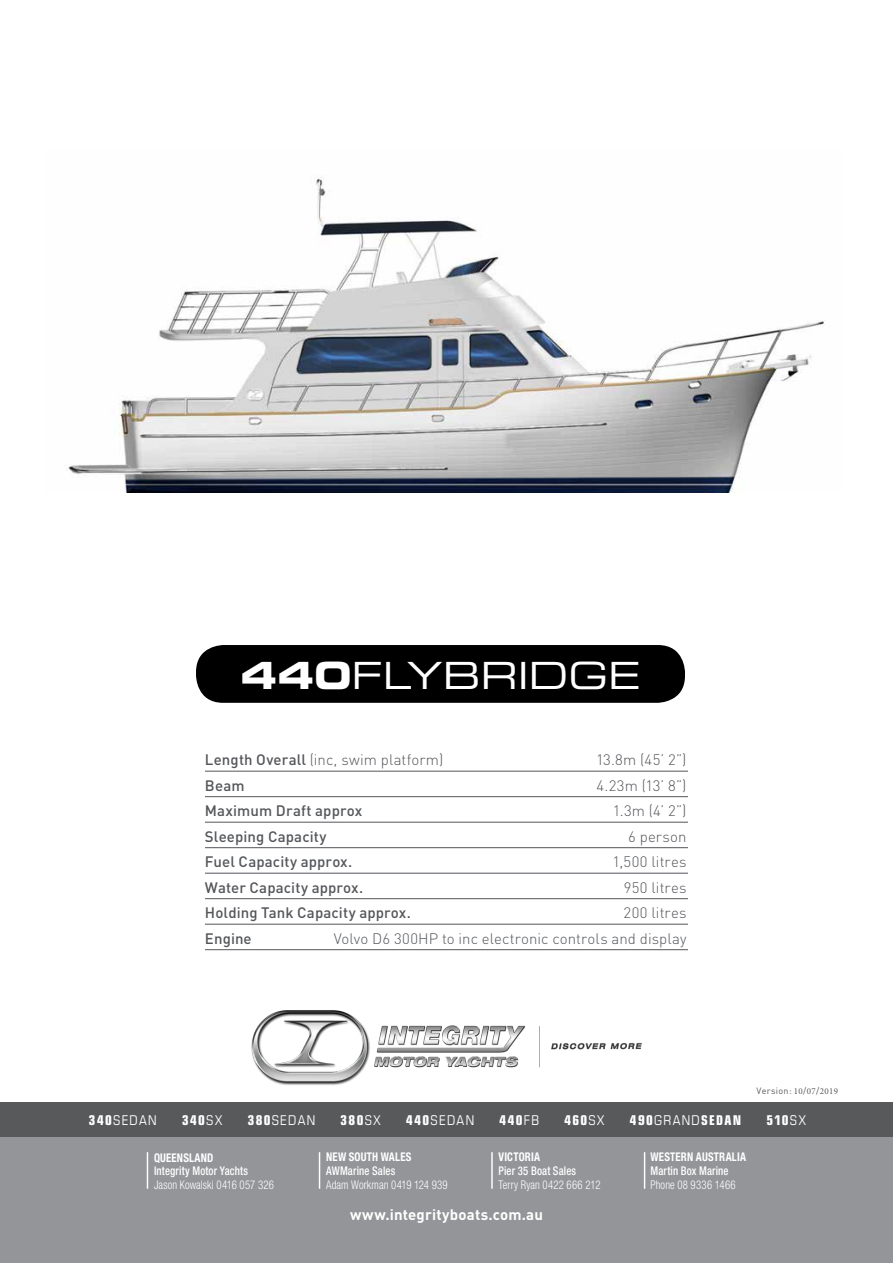
<style>
.page{position:relative;width:893px;height:1263px;background:#fff}
.page>*{position:absolute;margin:0;border:0;box-sizing:border-box;transform-origin:0 0}
.t1{font:37.5px "Eurostile Extended Two";color:#fff}
.t2{font:300 15px "DIN Pro";letter-spacing:.01em;color:#54565a}
.t3{font:500 15px "DIN Pro";letter-spacing:.01em;color:#54565a}
.t4{font:700 15px "DIN Pro";letter-spacing:.01em;color:#fff}
.t5{font:700 condensed 13.5px "Eurostile";letter-spacing:.1em;color:#fff}
.t6{font:condensed 13.5px "Eurostile";letter-spacing:.09em;color:#fff}
.t7{font:300 condensed 12px "Helvetica Neue";letter-spacing:.01em;color:#fff;scale:.9 1}
.t8{font:500 condensed 12px "Helvetica Neue";letter-spacing:.015em;color:#fff;scale:.9 1}
.t9{font:700 condensed 12px "Helvetica Neue";letter-spacing:.02em;color:#fff;scale:.9 1}
.t10{font:9px "DIN Pro";letter-spacing:.04em;color:#58595b}
.s1{font-family:"Eurostile Bold Extended Two"}
.s2{font-weight:500}
.s3{font-family:"Minion Pro"}
.s4{font-weight:700}
.s5{font-weight:400}
</style>
<div class="page">
<div style="left:0;top:1103px;width:893px;height:34px;background:#58595b"></div>
<div style="left:0;top:1137px;width:893px;height:126px;background:#939598"></div>
<img style="left:251px;top:1010px;width:391px;height:75px">
<hr style="left:319px;top:1152px;width:1px;height:37px;background:#fff">
<hr style="left:147px;top:1152px;width:1px;height:37px;background:#fff">
<hr style="left:491px;top:1152px;width:2px;height:37px;background:#fff">
<hr style="left:644px;top:1152px;width:1px;height:37px;background:#fff">
<hr style="left:205px;top:771px;width:483px;height:1px;background:#54565a">
<hr style="left:205px;top:796px;width:483px;height:1px;background:#54565a">
<hr style="left:205px;top:822px;width:483px;height:1px;background:#54565a">
<hr style="left:205px;top:847px;width:483px;height:1px;background:#54565a">
<hr style="left:205px;top:873px;width:483px;height:1px;background:#54565a">
<hr style="left:205px;top:898px;width:483px;height:1px;background:#54565a">
<hr style="left:205px;top:924px;width:483px;height:1px;background:#54565a">
<hr style="left:205px;top:949px;width:483px;height:1px;background:#54565a">
<div style="left:195px;top:643px;width:491px;height:61px;background:#000;border-radius:28px"></div>
<div style="left:193px;top:642px;width:495px;height:64px;border:3px solid #fff;border-radius:28px"></div>
<img style="left:66px;top:177px;width:759px;height:316px">
<h1 class="t1" style="left:240px;top:650px;width:402px"><span class="s1">440</span>FLYBRIDGE</h1>
<p class="t2" style="left:205px;top:749px;width:240px"><span class="s2">Length Overall</span> (inc, swim platform)</p>
<p class="t2" style="left:596px;top:749px;width:92px">13.8m (45’ 2”)</p>
<p class="t3" style="left:205px;top:775px;width:41px">Beam</p>
<p class="t2" style="left:597px;top:775px;width:91px">4.23m (13’ 8”)</p>
<p class="t3" style="left:205px;top:800px;width:159px">Maximum Draft approx</p>
<p class="t2" style="left:613px;top:800px;width:75px">1.3m (4’ 2”)</p>
<p class="t3" style="left:205px;top:826px;width:123px">Sleeping Capacity</p>
<p class="t2" style="left:628px;top:826px;width:60px">6 person</p>
<p class="t3" style="left:205px;top:851px;width:149px">Fuel Capacity approx.</p>
<p class="t2" style="left:612px;top:851px;width:75px">1,500 litres</p>
<p class="t3" style="left:205px;top:877px;width:160px">Water Capacity approx.</p>
<p class="t2" style="left:624px;top:877px;width:64px">950 litres</p>
<p class="t3" style="left:205px;top:902px;width:207px">Holding Tank Capacity approx.</p>
<p class="t2" style="left:624px;top:902px;width:64px">200 litres</p>
<p class="t3" style="left:205px;top:928px;width:48px">Engine</p>
<p class="t2" style="left:334px;top:928px;width:354px">Volvo D6 300HP to inc electronic controls and display</p>
<p class="t10" style="left:756px;top:1085px;width:83px">Version: <span class="s3">10</span>/<span class="s3">07</span>/<span class="s3">2019</span></p>
<p class="t6" style="left:89px;top:1112px;width:69px"><span class="s4">340</span>SEDAN</p>
<p class="t5" style="left:182px;top:1112px;width:42px">340<span class="s5">SX</span></p>
<p class="t6" style="left:248px;top:1112px;width:69px"><span class="s4">380</span>SEDAN</p>
<p class="t5" style="left:341px;top:1112px;width:42px">380<span class="s5">SX</span></p>
<p class="t6" style="left:406px;top:1112px;width:69px"><span class="s4">440</span>SEDAN</p>
<p class="t5" style="left:499px;top:1112px;width:41px">440<span class="s5">FB</span></p>
<p class="t5" style="left:564px;top:1112px;width:42px">460<span class="s5">SX</span></p>
<p class="t5" style="left:630px;top:1112px;width:113px">490<span class="s5">GRAND</span>SEDAN</p>
<p class="t5" style="left:767px;top:1112px;width:41px">510<span class="s5">SX</span></p>
<p class="t9" style="left:326px;top:1150px;width:96px">NEW SOUTH WALES</p>
<p class="t8" style="left:326px;top:1163px;width:78px">AWMarine Sales</p>
<p class="t7" style="left:326px;top:1177px;width:137px">Adam Workman 0419 124 939</p>
<p class="t9" style="left:499px;top:1150px;width:48px">VICTORIA</p>
<p class="t8" style="left:499px;top:1163px;width:88px">Pier 35 Boat Sales</p>
<p class="t7" style="left:499px;top:1177px;width:115px">Terry Ryan 0422 666 212</p>
<p class="t9" style="left:650px;top:1150px;width:108px">WESTERN AUSTRALIA</p>
<p class="t8" style="left:650px;top:1163px;width:88px">Martin Box Marine</p>
<p class="t7" style="left:650px;top:1177px;width:96px">Phone 08 9336 1466</p>
<p class="t9" style="left:154px;top:1150px;width:67px">QUEENSLAND</p>
<p class="t8" style="left:154px;top:1164px;width:106px">Integrity Motor Yachts</p>
<p class="t7" style="left:154px;top:1177px;width:135px">Jason Kowalski 0416 057 326</p>
<p class="t4" style="left:350px;top:1204px;width:194px">www.integrityboats.com.au</p>
</div>
